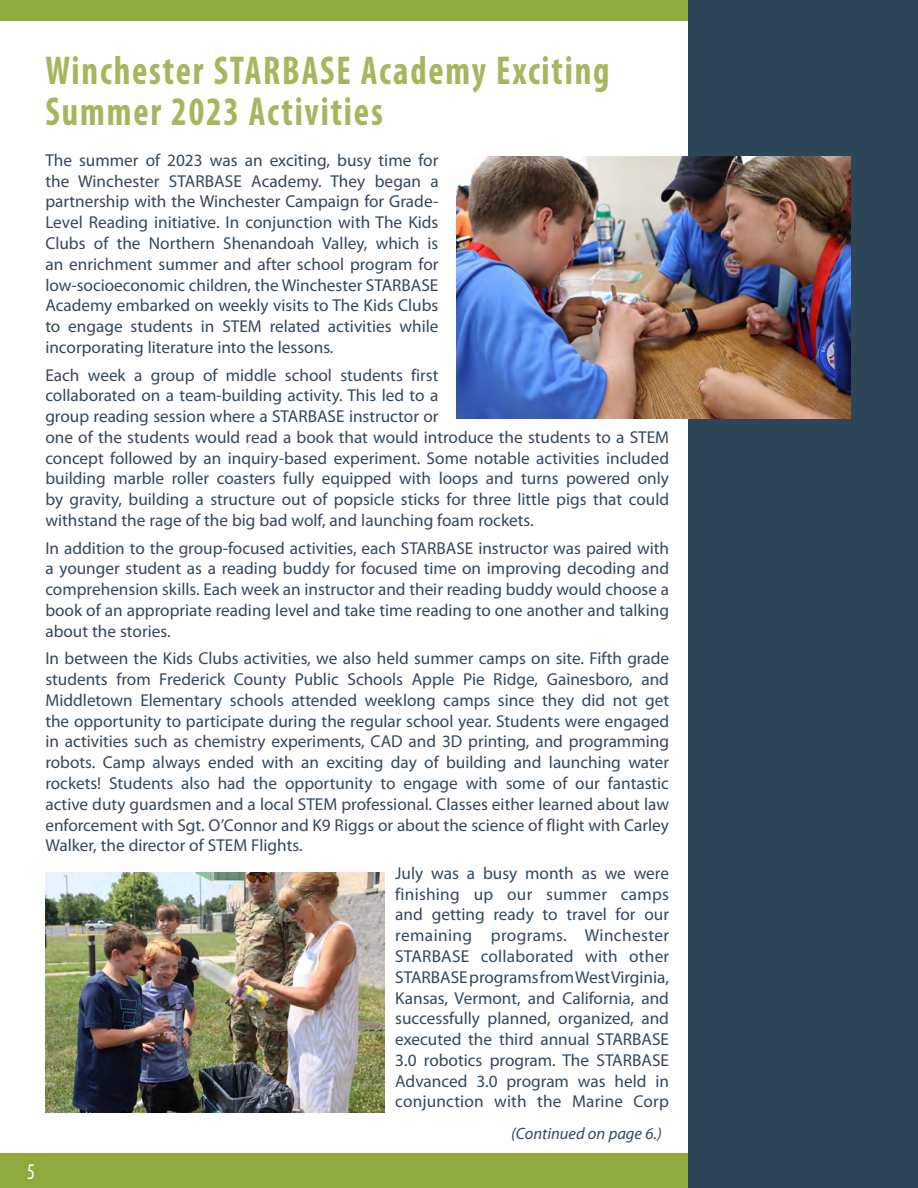
<style>
.page{position:relative;width:918px;height:1188px;background:#fff}
.page>*{position:absolute;margin:0;border:0;box-sizing:border-box;transform-origin:0 0}
.Article_Title{font:700 condensed 40.5px/40.5px "Myriad Pro";letter-spacing:.05em;color:#a4b75d;scale:.9 1}
.t1{font:condensed 22.5px "Myriad Pro";color:#fff;scale:.9 1}
.Body_Paragraphs{font:17.25px/20.9px "Myriad Pro";color:#33485c;text-align:justify}
.t2{font:italic 16.5px "Myriad Pro";color:#33485c}
</style>
<div class="page">
<div style="left:0;top:0;width:864px;height:20px;background:#8fab3d"></div>
<div style="left:0;top:1153px;width:688px;height:35px;background:#8fab3d"></div>
<div style="left:688px;top:0;width:230px;height:1188px;background:#2c4658"></div>
<img style="left:45px;top:872px;width:339px;height:241px">
<img style="left:457px;top:156px;width:394px;height:262px">
<h2 class="t1" style="left:27px;top:1158px;width:10px">5</h2>
<p class="Article_Title" style="left:45px;top:50px;width:628px">Winchester STARBASE Academy Exciting<br>Summer 2023 Activities</p>
<p class="Body_Paragraphs" style="left:45px;top:149px;width:395px">The summer of 2023 was an exciting, busy time for the Winchester STARBASE Academy. They began a partnership with the Winchester Campaign for Grade-Level Reading initiative. In conjunction with The Kids Clubs of the Northern Shenandoah Valley, which is an enrichment summer and after school program for low-socioeconomic children, the Winchester STARBASE Academy embarked on weekly visits to The Kids Clubs to engage students in STEM related activities while incorporating literature into the lessons.</p>
<p class="Body_Paragraphs" style="left:45px;top:364px;width:625px;text-align:left">Each week a group of middle school students first<br>collaborated on a team-building activity. This led to a<br>group reading session where a STARBASE instructor or<br>one of the students would read a book that would introduce the students to a STEM concept followed by an inquiry-based experiment. Some notable activities included building marble roller coasters fully equipped with loops and turns powered only by gravity, building a structure out of popsicle sticks for three little pigs that could withstand the rage of the big bad wolf, and launching foam rockets.</p>
<p class="Body_Paragraphs" style="left:45px;top:537px;width:625px">In addition to the group-focused activities, each STARBASE instructor was paired with a younger student as a reading buddy for focused time on improving decoding and comprehension skills. Each week an instructor and their reading buddy would choose a book of an appropriate reading level and take time reading to one another and talking about the stories.</p>
<p class="Body_Paragraphs" style="left:45px;top:648px;width:625px">In between the Kids Clubs activities, we also held summer camps on site. Fifth grade students from Frederick County Public Schools Apple Pie Ridge, Gainesboro, and Middletown Elementary schools attended weeklong camps since they did not get the opportunity to participate during the regular school year. Students were engaged in activities such as chemistry experiments, CAD and 3D printing, and programming robots. Camp always ended with an exciting day of building and launching water rockets! Students also had the opportunity to engage with some of our fantastic active duty guardsmen and a local STEM professional. Classes either learned about law enforcement with Sgt. O’Connor and K9 Riggs or about the science of flight with Carley Walker, the director of STEM Flights.</p>
<p class="Body_Paragraphs" style="left:395px;top:862px;width:275px">July was a busy month as we were finishing up our summer camps and getting ready to travel for our remaining programs. Winchester STARBASE collaborated with other STARBASE programs from West Virginia, Kansas, Vermont, and California, and successfully planned, organized, and executed the third annual STARBASE 3.0 robotics program. The STARBASE Advanced 3.0 program was held in conjunction with the Marine Corp</p>
<p class="t2" style="left:511px;top:1123px;width:152px">(Continued on page 6.)</p>
</div>
